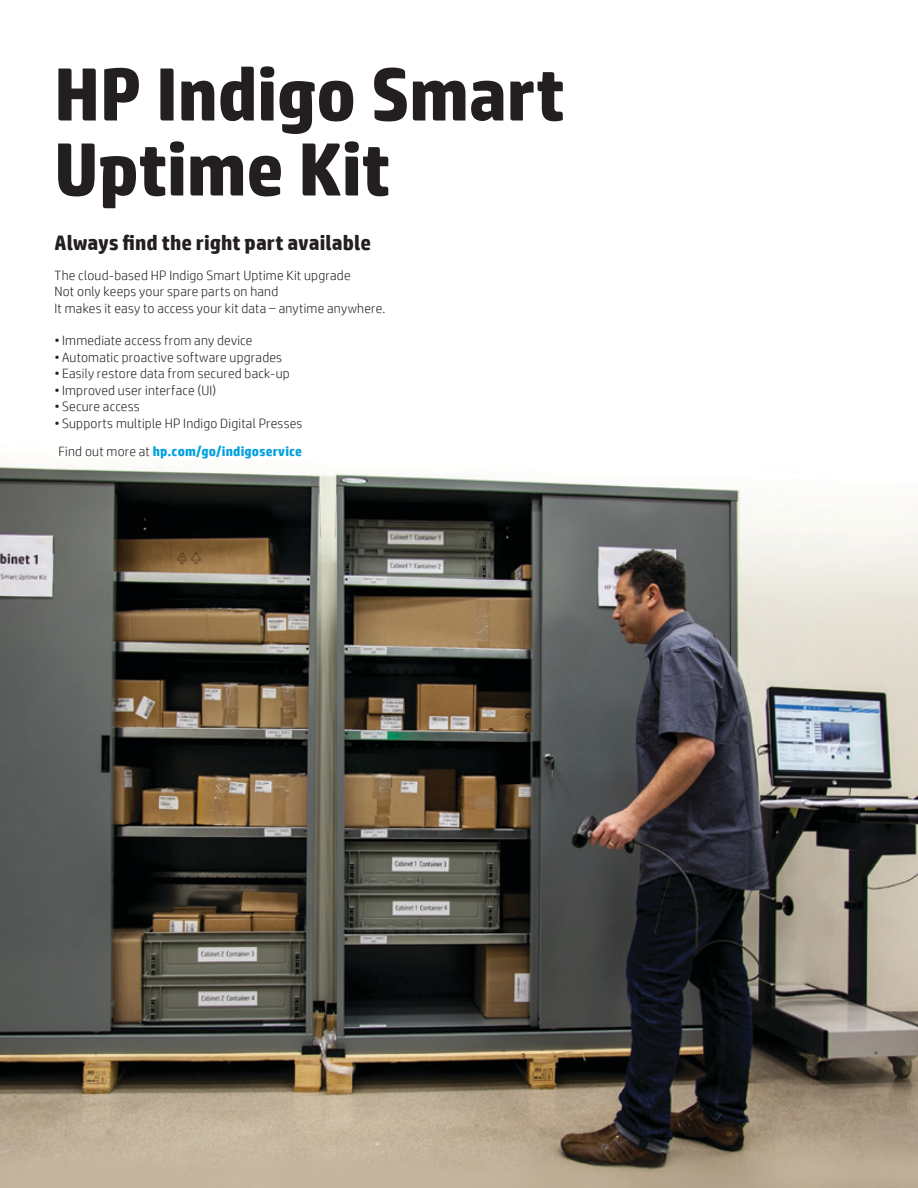
<style>
.page{position:relative;width:918px;height:1188px;background:#fff}
.page>*{position:absolute;margin:0;border:0;box-sizing:border-box;transform-origin:0 0}
.t1{font:700 75px/75px "HP Simplified";letter-spacing:-.01em;color:#231f20}
.t2{font:700 21px "HP Simplified";color:#231f20}
.t3{font:300 13.5px/16.5px "HP Simplified";letter-spacing:.015em;color:#231f20}
.s1{font-weight:700;color:#00a1de}
</style>
<div class="page">
<img style="left:0;top:466px;width:918px;height:722px">
<h1 class="t1" style="left:54px;top:57px;width:513px">HP Indigo Smart<br>Uptime Kit</h1>
<h2 class="t2" style="left:55px;top:229px;width:318px">Always find the right part available</h2>
<p class="t3" style="left:55px;top:266px;width:332px">The cloud-based HP Indigo Smart Uptime Kit upgrade<br>Not only keeps your spare parts on hand<br>It makes it easy to access your kit data – anytime anywhere.</p>
<p class="t3" style="left:55px;top:332px;width:199px">•Immediate access from any device</p>
<p class="t3" style="left:55px;top:349px;width:229px">• Automatic proactive software upgrades</p>
<p class="t3" style="left:55px;top:365px;width:237px">• Easily restore data from secured back-up</p>
<p class="t3" style="left:55px;top:382px;width:163px">•Improved user interface (UI)</p>
<p class="t3" style="left:55px;top:398px;width:87px">• Secure access</p>
<p class="t3" style="left:55px;top:409px;width:249px;line-height:28.3px">• Supports multiple HP Indigo Digital Presses<br>Find out more at <span class="s1">hp.com/go/indigoservice</span></p>
</div>
